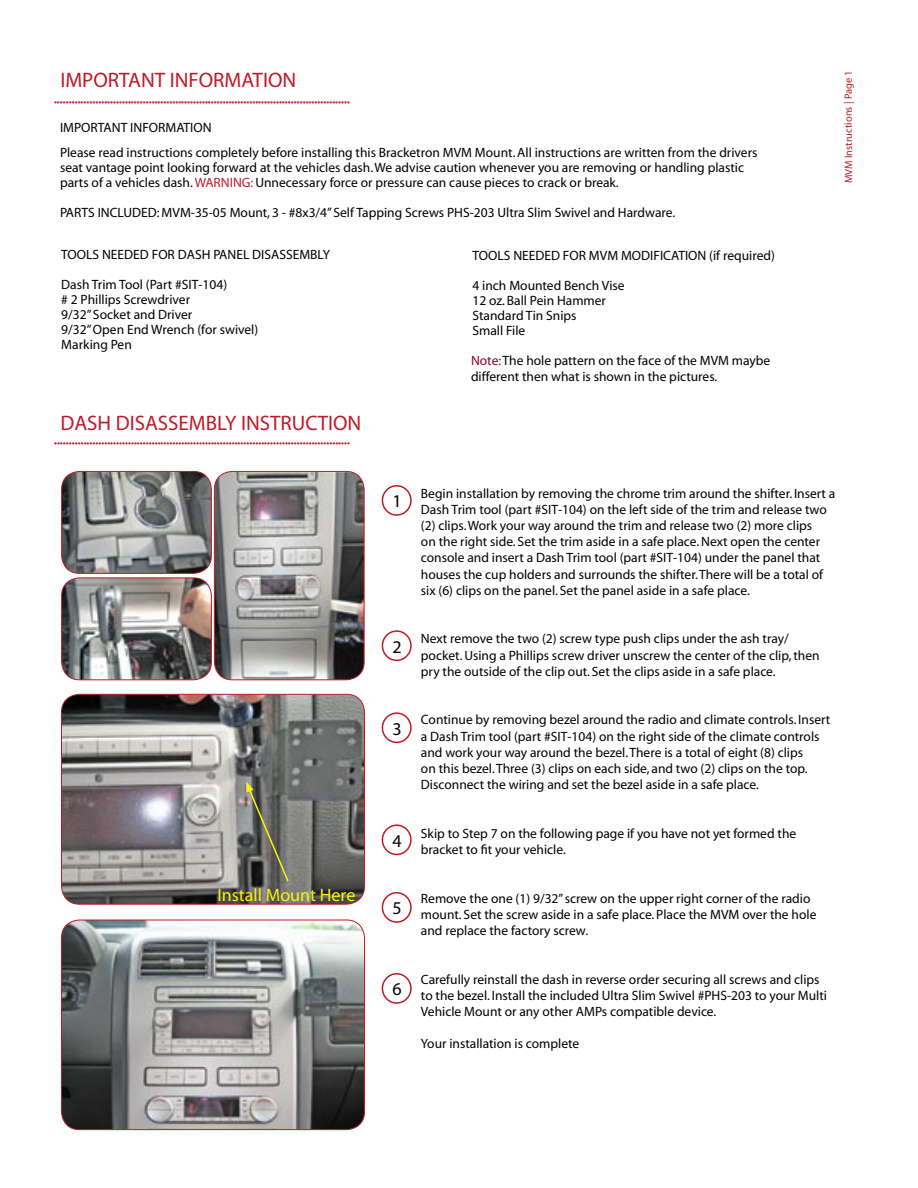
<style>
.page{position:relative;width:918px;height:1188px;background:#fff}
.page>*{position:absolute;margin:0;border:0;box-sizing:border-box;transform-origin:0 0}
.t1{font:700 21px "Futura";color:#bf1a27}
.t2{font:18px "Futura";color:#f7f410}
.t3{font:700 18px "Futura";color:#000}
.t4{font:13.5px/16.2px "Futura";color:#000}
.t5{font:700 13.5px "Futura";color:#000}
.t6{font:700 10.5px "Futura";color:#bf1a27}
.t7{font:10.5px "Futura";color:#bf1a27}
.s1{font-weight:700;color:#bf1a27}
.s2{font-weight:700}
.s3{font-weight:400}
.s4{font-weight:400;font-style:italic}
.s5{color:#970029}
</style>
<div class="page">
<svg style="left:61px;top:694px;width:304px;height:210px;background:#827f7f"></svg>
<svg style="left:61px;top:919px;width:304px;height:211px;background:#8e8687"></svg>
<div style="left:382px;top:485px;width:30px;height:31px;border:2px solid #bf1a27;border-radius:50%"></div>
<div style="left:382px;top:630px;width:30px;height:31px;border:2px solid #bf1a27;border-radius:50%"></div>
<div style="left:382px;top:712px;width:30px;height:31px;border:2px solid #bf1a27;border-radius:50%"></div>
<div style="left:382px;top:892px;width:30px;height:31px;border:2px solid #bf1a27;border-radius:50%"></div>
<div style="left:382px;top:824px;width:30px;height:31px;border:2px solid #bf1a27;border-radius:50%"></div>
<svg style="left:61px;top:471px;width:304px;height:209px;background:#928e8d"></svg>
<svg style="left:246px;top:782px;width:44px;height:101px;background:#68695e"></svg>
<div style="left:382px;top:973px;width:30px;height:31px;border:2px solid #bf1a27;border-radius:50%"></div>
<p class="t1" style="left:60px;top:70px;width:238px">IMPORTANT INFORMATION</p>
<p class="t6" style="left:54px;top:98px;width:298px">••••••••••••••••••••••••••••••••••••••••••••••••••••••••••••••••••••••••••••••••••••••••••••••••••••</p>
<p class="t5" style="left:60px;top:121px;width:153px">IMPORTANT INFORMATION</p>
<p class="t4" style="left:60px;top:146px;width:699px;line-height:15px">Please read instructions completely before installing this Bracketron MVM Mount. All instructions are written from the drivers seat vantage point looking forward at the vehicles dash. We advise caution whenever you are removing or handling plastic parts of a vehicles dash. <span class="s1">WARNING:</span> Unnecessary force or pressure can cause pieces to crack or break.</p>
<p class="t4" style="left:60px;top:205px;width:617px"><span class="s2">PARTS INCLUDED:</span> MVM-35-05 Mount, 3 - #8x3/4” Self Tapping Screws PHS-203 Ultra Slim Swivel and Hardware.</p>
<p class="t5" style="left:472px;top:249px;width:304px">TOOLS NEEDED FOR MVM MODIFICATION <span class="s3">(</span><span class="s4">if required</span><span class="s3">)</span></p>
<p class="t4" style="left:472px;top:278px;width:154px">4 inch Mounted Bench Vise</p>
<p class="t4" style="left:472px;top:293px;width:135px">12 oz. Ball Pein Hammer</p>
<p class="t4" style="left:472px;top:308px;width:106px">Standard Tin Snips</p>
<p class="t4" style="left:472px;top:323px;width:54px">Small File</p>
<p class="t5" style="left:61px;top:248px;width:270px">TOOLS NEEDED FOR DASH PANEL DISASSEMBLY</p>
<p class="t4" style="left:61px;top:277px;width:167px">Dash Trim Tool (Part #SIT-104)</p>
<p class="t4" style="left:61px;top:292px;width:130px"># 2 Phillips Screwdriver</p>
<p class="t4" style="left:61px;top:307px;width:133px">9/32” Socket and Driver</p>
<p class="t4" style="left:61px;top:322px;width:198px">9/32” Open End Wrench (for swivel)</p>
<p class="t4" style="left:61px;top:337px;width:72px">Marking Pen</p>
<p class="t1" style="left:60px;top:412px;width:303px">DASH DISASSEMBLY INSTRUCTION</p>
<p class="t6" style="left:54px;top:439px;width:298px">••••••••••••••••••••••••••••••••••••••••••••••••••••••••••••••••••••••••••••••••••••••••••••••••••••</p>
<p class="t4" style="left:471px;top:353px;width:301px"><span class="s5">Note:</span>The hole pattern on the face of the MVM maybe different then what is shown in the pictures.</p>
<p class="t7" style="left:843px;top:183px;width:114px;rotate:-90deg">MVM Instructions | <span class="s2">Page 1</span></p>
<p class="t2" style="left:218px;top:886px;width:139px">Install Mount Here</p>
<p class="t3" style="left:393px;top:493px;width:11px">1</p>
<p class="t3" style="left:393px;top:638px;width:11px">2</p>
<p class="t3" style="left:393px;top:720px;width:11px">3</p>
<p class="t3" style="left:393px;top:832px;width:11px">4</p>
<p class="t3" style="left:393px;top:900px;width:11px">5</p>
<p class="t3" style="left:393px;top:981px;width:11px">6</p>
<p class="t4" style="left:421px;top:486px;width:416px">Begin installation by removing the chrome trim around the shifter. Insert a Dash Trim tool (part #SIT-104) on the left side of the trim and release two (2) clips. Work your way around the trim and release two (2) more clips<br>on the right side. Set the trim aside in a safe place. Next open the center console and insert a Dash Trim tool (part #SIT-104) under the panel that houses the cup holders and surrounds the shifter. There will be a total of six (6) clips on the panel. Set the panel aside in a safe place.</p>
<p class="t4" style="left:421px;top:631px;width:400px">Next remove the two (2) screw type push clips under the ash tray/ pocket. Using a Phillips screw driver unscrew the center of the clip, then pry the outside of the clip out. Set the clips aside in a safe place.</p>
<p class="t4" style="left:421px;top:712px;width:411px">Continue by removing bezel around the radio and climate controls. Insert a Dash Trim tool (part #SIT-104) on the right side of the climate controls and work your way around the bezel. There is a total of eight (8) clips<br>on this bezel. Three (3) clips on each side, and two (2) clips on the top.<br>Disconnect the wiring and set the bezel aside in a safe place.</p>
<p class="t4" style="left:421px;top:826px;width:377px">Skip to <span class="s2">Step 7</span> on the following page if you have not yet formed the bracket to fit your vehicle.</p>
<p class="t4" style="left:421px;top:891px;width:397px">Remove the one (1) 9/32” screw on the upper right corner of the radio mount. Set the screw aside in a safe place. Place the MVM over the hole and replace the factory screw.</p>
<p class="t4" style="left:421px;top:972px;width:408px">Carefully reinstall the dash in reverse order securing all screws and clips to the bezel. Install the included Ultra Slim Swivel #PHS-203 to your Multi<br>Vehicle Mount or any other AMPs compatible device.</p>
<p class="t4" style="left:421px;top:1036px;width:160px">Your installation is complete</p>
</div>
